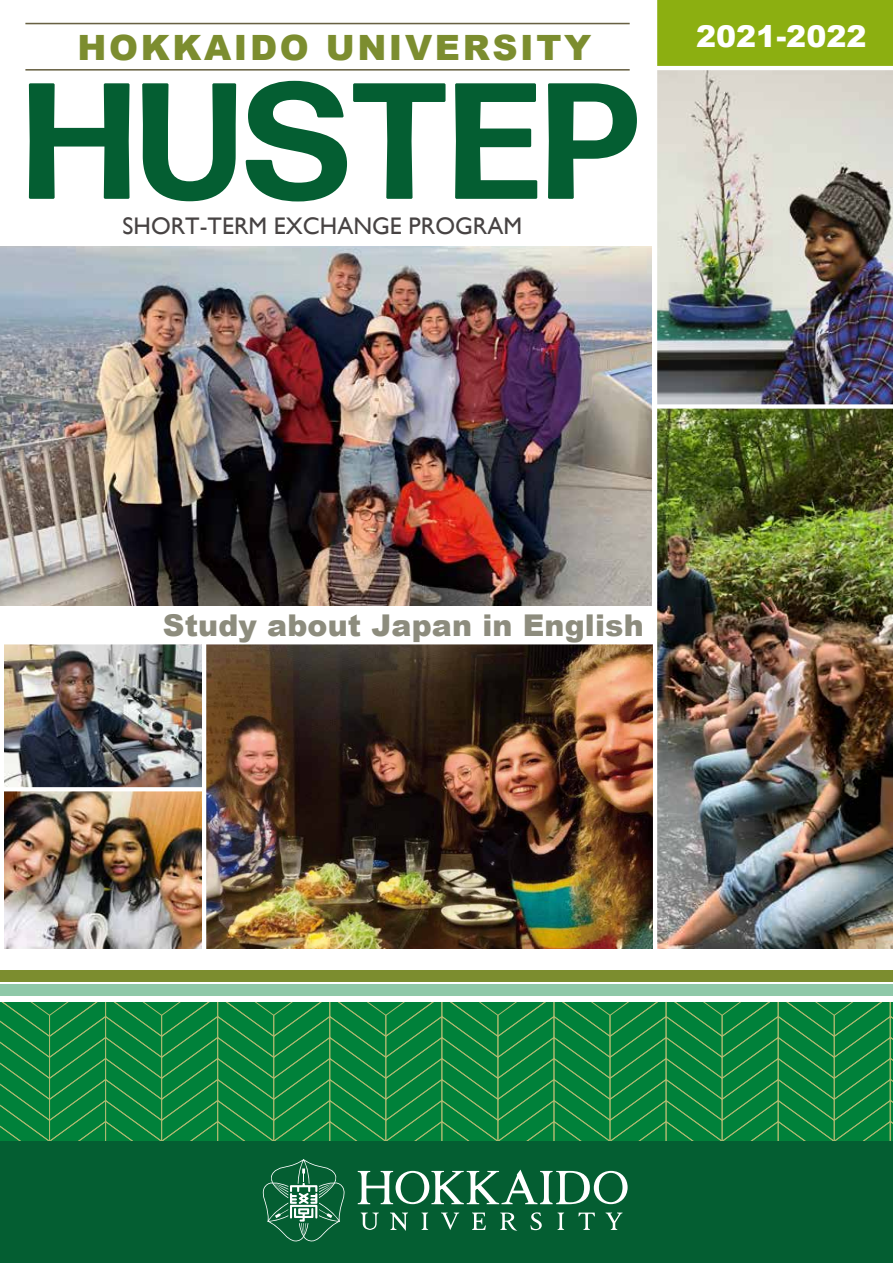
<style>
.page{position:relative;width:893px;height:1263px;background:#fff}
.page>*{position:absolute;margin:0;border:0;box-sizing:border-box;transform-origin:0 0}
.t1{font:700 165px "Forma DJR Display";letter-spacing:.025em;color:#045e32}
.t2{font:900 34.8px "Arial";letter-spacing:.075em;color:#7c8d2f}
.t3{font:900 30px "Arial";letter-spacing:.005em;color:#8d8c7d}
.t4{font:900 30px "Arial";color:#fff}
.t5{font:24px "Gill Sans";color:#474343}
</style>
<div class="page">
<img style="left:657px;top:70px;width:236px;height:334px">
<hr style="left:25px;top:69px;width:605px;height:2px;background:#686143">
<hr style="left:25px;top:23px;width:605px;height:1px;background:#686143">
<div style="left:0;top:970px;width:893px;height:11px;background:#7c8d2f"></div>
<svg style="left:0;top:981px;width:893px;height:282px;background:#1b7d46"></svg>
<img style="left:657px;top:409px;width:236px;height:540px">
<img style="left:206px;top:644px;width:446px;height:305px">
<img style="left:4px;top:644px;width:198px;height:143px">
<img style="left:4px;top:791px;width:198px;height:158px">
<svg style="left:23px;top:787px;width:179px;height:1px"></svg>
<div style="left:655px;top:0;width:238px;height:69px;background:#8caf11"></div>
<img style="left:1px;top:246px;width:650px;height:360px">
<hr style="left:653px;top:0;width:4px;height:953px;background:#fff">
<hr style="left:655px;top:66px;width:238px;height:4px;background:#fff">
<h2 class="t2" style="left:78px;top:22px;width:515px">HOKKAIDO UNIVERSITY</h2>
<h1 class="t1" style="left:24px;top:36px;width:615px">HUSTEP</h1>
<p class="t5" style="left:123px;top:211px;width:401px">SHORT-TERM EXCHANGE PROGRAM</p>
<p class="t4" style="left:696px;top:14px;width:172px">2021-2022</p>
<p class="t3" style="left:163px;top:603px;width:482px">Study about Japan in English</p>
</div>
